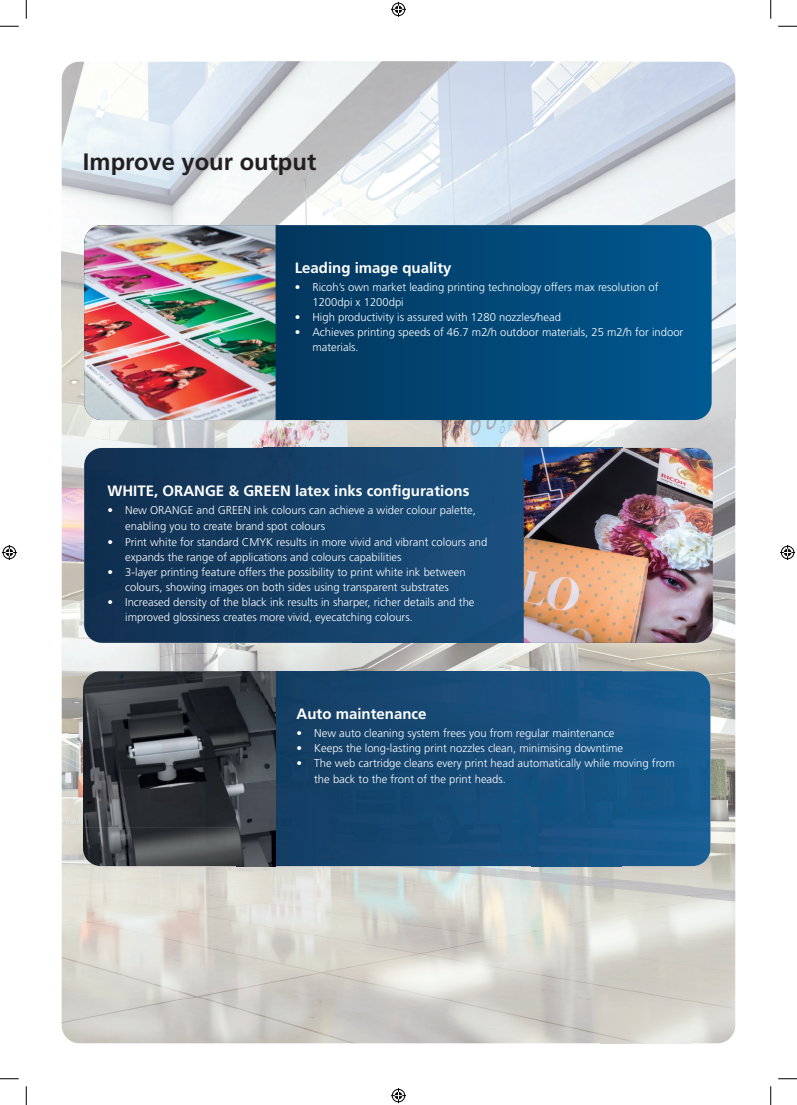
<style>
.page{position:relative;width:797px;height:1105px;background:#fff}
.page>*{position:absolute;margin:0;border:0;box-sizing:border-box;transform-origin:0 0}
.t1{font:700 23.75px "Frutiger";color:#231f20}
.t2{font:700 15px "Frutiger";color:#fff}
.t3{font:300 11.25px/15px "Frutiger";color:#fff}
</style>
<div class="page">
<img style="left:62px;top:62px;width:538px;height:267px">
<img style="left:600px;top:62px;width:135px;height:401px">
<img style="left:62px;top:329px;width:179px;height:134px">
<img style="left:241px;top:420px;width:360px;height:28px">
<img style="left:62px;top:463px;width:44px;height:536px">
<img style="left:690px;top:463px;width:45px;height:580px">
<img style="left:106px;top:643px;width:584px;height:28px">
<img style="left:106px;top:866px;width:539px;height:133px">
<img style="left:62px;top:999px;width:583px;height:44px">
<img style="left:84px;top:448px;width:439px;height:195px">
<img style="left:523px;top:448px;width:189px;height:195px">
<svg style="left:275px;top:225px;width:436px;height:195px;background:#024777"></svg>
<img style="left:84px;top:225px;width:191px;height:195px">
<img style="left:275px;top:671px;width:345px;height:117px">
<div style="left:620px;top:671px;width:90px;height:195px;background:#175a8e"></div>
<img style="left:275px;top:788px;width:346px;height:78px">
<img style="left:127px;top:866px;width:135px;height:1px">
<img style="left:83px;top:671px;width:192px;height:195px">
<svg style="left:0;top:25px;width:19px;height:2px"></svg>
<svg style="left:778px;top:25px;width:19px;height:2px"></svg>
<svg style="left:0;top:1078px;width:19px;height:1px"></svg>
<svg style="left:778px;top:1078px;width:19px;height:1px"></svg>
<svg style="left:25px;top:0;width:2px;height:19px"></svg>
<svg style="left:25px;top:1086px;width:2px;height:19px"></svg>
<svg style="left:770px;top:0;width:1px;height:19px"></svg>
<svg style="left:770px;top:1086px;width:1px;height:19px"></svg>
<svg style="left:391px;top:2px;width:15px;height:15px"></svg>
<svg style="left:391px;top:1088px;width:15px;height:15px"></svg>
<svg style="left:2px;top:545px;width:15px;height:15px"></svg>
<svg style="left:780px;top:545px;width:15px;height:15px"></svg>
<h1 class="t1" style="left:83px;top:148px;width:235px">Improve your output</h1>
<h2 class="t2" style="left:295px;top:259px;width:158px">Leading image quality</h2>
<p class="t3" style="left:312px;top:279px;width:347px;text-indent:-18px">• Ricoh’s own market leading printing technology offers max resolution of<br>1200dpi x 1200dpi</p>
<p class="t3" style="left:295px;top:309px;width:268px">• High productivity is assured with 1280 nozzles/head</p>
<p class="t3" style="left:312px;top:324px;width:372px;text-indent:-18px">• Achieves printing speeds of 46.7 m2/h outdoor materials, 25 m2/h for indoor materials.</p>
<h2 class="t2" style="left:107px;top:482px;width:363px">WHITE, ORANGE &amp; GREEN latex inks configurations</h2>
<p class="t3" style="left:125px;top:502px;width:352px;line-height:16.2px;text-indent:-18px">• New ORANGE and GREEN ink colours can achieve a wider colour palette, enabling you to create brand spot colours</p>
<p class="t3" style="left:125px;top:535px;width:363px;text-indent:-18px">• Print white for standard CMYK results in more vivid and vibrant colours and expands the range of applications and colours capabilities</p>
<p class="t3" style="left:107px;top:565px;width:359px;text-align:center">• 3-layer printing feature offers the possibility to print white ink between colours, showing images on both sides using transparent substrates</p>
<p class="t3" style="left:125px;top:595px;width:351px;text-indent:-18px">• Increased density of the black ink results in sharper, richer details and the improved glossiness creates more vivid, eyecatching colours.</p>
<h2 class="t2" style="left:296px;top:705px;width:132px">Auto maintenance</h2>
<p class="t3" style="left:296px;top:726px;width:319px">• New auto cleaning system frees you from regular maintenance</p>
<p class="t3" style="left:296px;top:741px;width:328px">• Keeps the long-lasting print nozzles clean, minimising downtime</p>
<p class="t3" style="left:314px;top:755px;width:362px;line-height:16.2px;text-indent:-18px">• The web cartridge cleans every print head automatically while moving from the back to the front of the print heads.</p>
</div>
